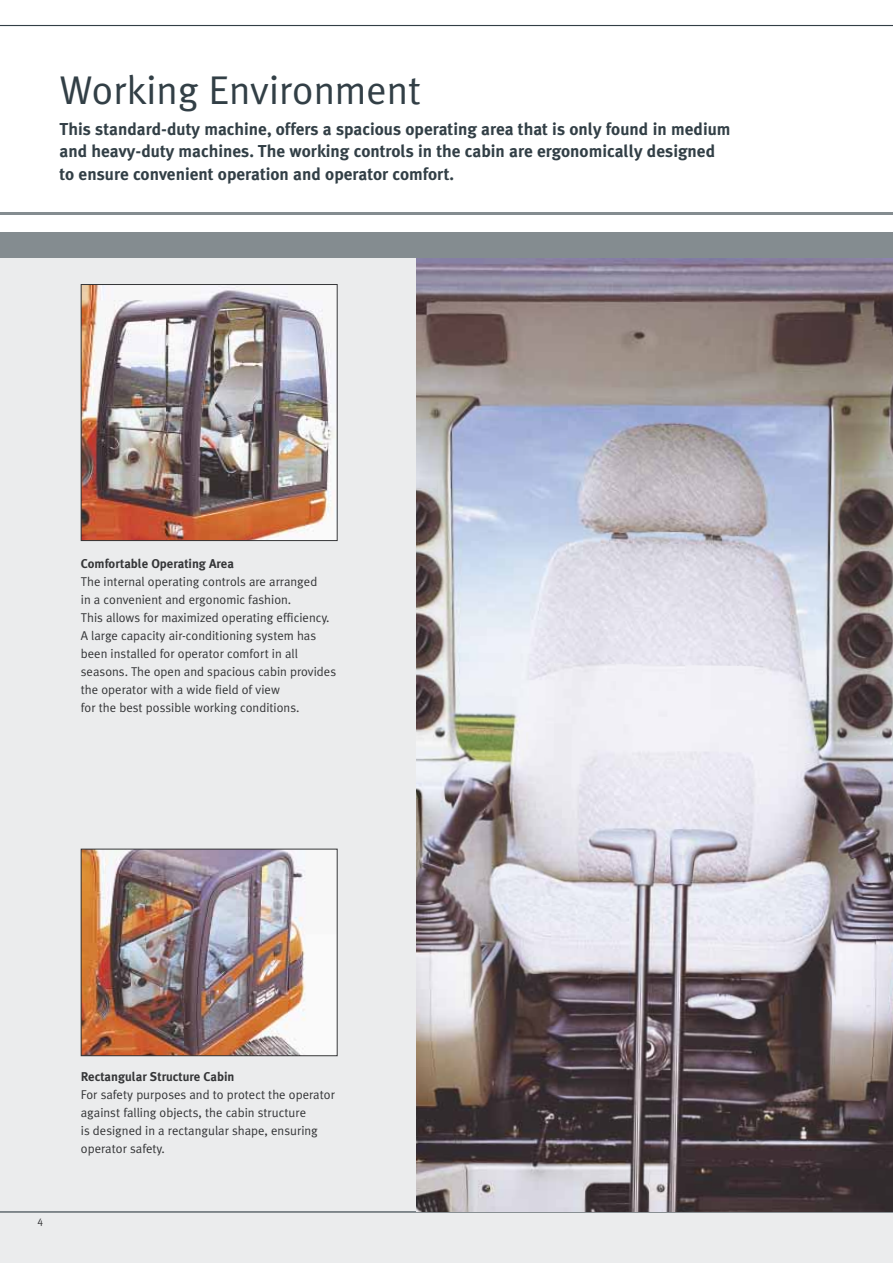
<style>
.page{position:relative;width:893px;height:1263px;background:#fff}
.page>*{position:absolute;margin:0;border:0;box-sizing:border-box;transform-origin:0 0}
.t1{font:40.2px "Meta Plus Normal";color:#323f46}
.t2{font:700 17.25px/22.5px "Meta Plus";color:#323f46}
.t3{font:12.75px/18px "Meta Plus Normal";color:#353638}
.t4{font:700 12.75px "Meta Plus";color:#353638}
.t5{font:10.5px "Meta Plus Normal";color:#353638}
</style>
<div class="page">
<div style="left:0;top:249px;width:893px;height:1014px;background:#ebeced"></div>
<hr style="left:0;top:1211px;width:893px;height:1px;background:#323f46">
<img style="left:417px;top:258px;width:476px;height:954px">
<img style="left:83px;top:286px;width:252px;height:253px">
<div style="left:81px;top:284px;width:256px;height:257px;border:1px solid #353638"></div>
<div style="left:0;top:232px;width:893px;height:26px;background:#848c90"></div>
<hr style="left:0;top:213px;width:893px;height:2px;background:#848c90">
<img style="left:83px;top:851px;width:252px;height:203px">
<div style="left:81px;top:849px;width:256px;height:207px;border:1px solid #353638"></div>
<hr style="left:0;top:25px;width:893px;height:1px;background:#323f46">
<h1 class="t1" style="left:60px;top:75px;width:363px">Working Environment</h1>
<h2 class="t2" style="left:60px;top:119px;width:672px">This standard-duty machine, offers a spacious operating area that is only found in medium and heavy-duty machines. The working controls in the cabin are ergonomically designed to ensure convenient operation and operator comfort.</h2>
<p class="t4" style="left:81px;top:558px;width:155px">Comfortable Operating Area</p>
<p class="t3" style="left:81px;top:573px;width:257px">The internal operating controls are arran ged<br>in a convenient and ergo nomic fashion.<br>This allows for maximized opera ting effi cien cy.<br>A large capacity air-condi tioning sys tem has been installed for operator comfort in all seasons. The open and spacious cabin provides the operator with a wide field of view<br>for the best possible working con ditions.</p>
<p class="t5" style="left:37px;top:1217px;width:7px">4</p>
<p class="t4" style="left:81px;top:1071px;width:155px">Rectangular Structure Cabin</p>
<p class="t3" style="left:81px;top:1086px;width:256px">For safety purposes and to protect the operator against falling objects, the cabin structure<br>is designed in a rectangular shape, ensuring operator safety.</p>
</div>
